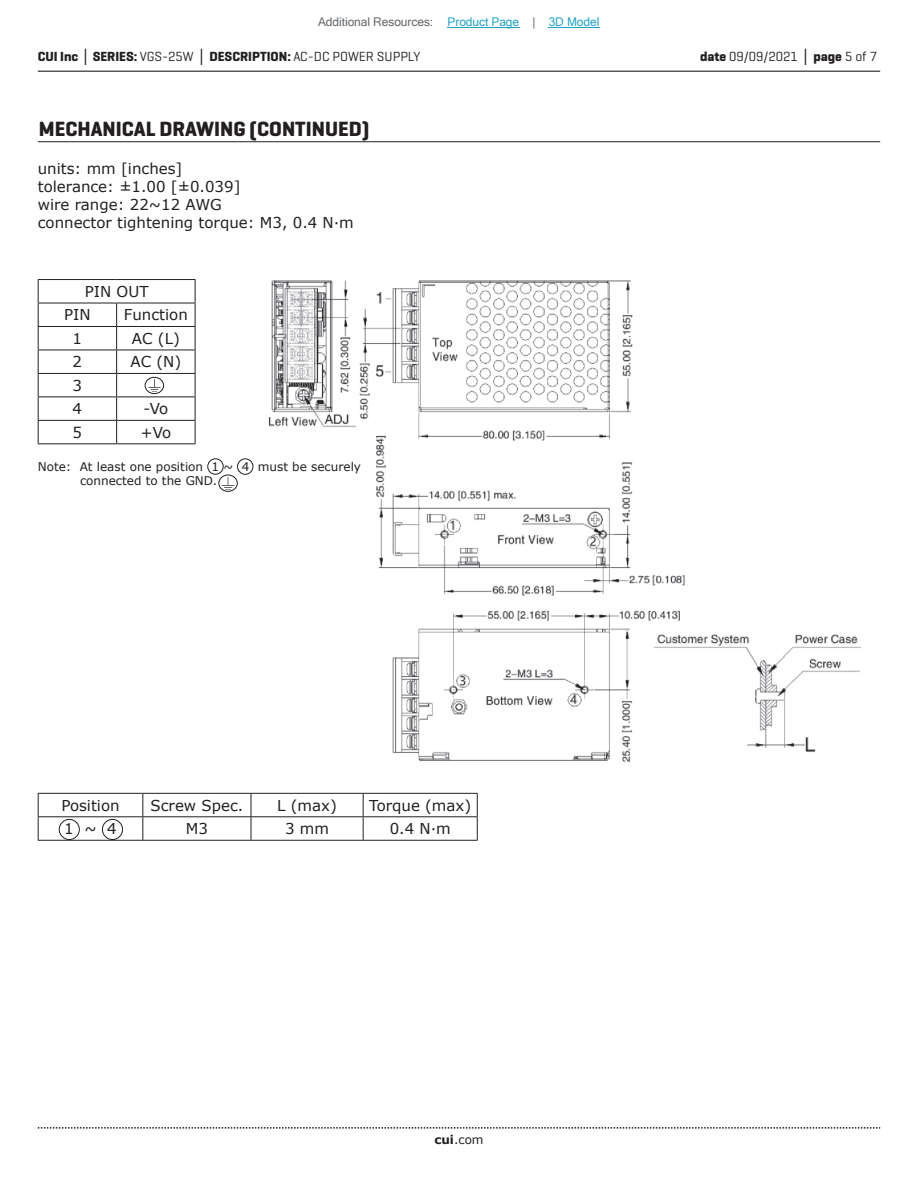
<style>
.page{position:relative;width:918px;height:1188px;background:#fff}
.page>*{position:absolute;margin:0;border:0;box-sizing:border-box;transform-origin:0 0}
.t1{font:700 21px "Geogrotesque";color:#231f20}
.t2{font:15px/18px "Verdana";color:#231f20}
.t3{font:700 13.5px "Geogrotesque";color:#231f20}
.t4{font:13.5px "Geogrotesque";color:#231f20}
.t5{font:12px/14.4px "Verdana";color:#231f20}
.t6{font:12px "Microsoft Sans Serif";letter-spacing:-.005em;color:#63676b}
.s1{color:#23a4c6}
.s2{font-family:"Verdana"}
.s3{font-weight:400}
.s4{font-weight:700}
.s5{font-family:"Verdana";font-weight:700}
</style>
<div class="page">
<hr style="left:38px;top:71px;width:842px;height:1px;background:#231f20">
<svg style="left:38px;top:1127px;width:842px;height:2px"></svg>
<img style="left:239px;top:280px;width:622px;height:513px">
<hr style="left:38px;top:141px;width:842px;height:1px;background:#231f20">
<svg style="left:222px;top:477px;width:12px;height:12px"></svg>
<div style="left:218px;top:475px;width:20px;height:17px;border:1px solid #231f20;border-radius:50%"></div>
<div style="left:237px;top:458px;width:16px;height:17px;border:1px solid #231f20;border-radius:50%"></div>
<div style="left:207px;top:458px;width:17px;height:17px;border:1px solid #231f20;border-radius:50%"></div>
<hr style="left:38px;top:793px;width:105px;height:1px;background:#231f20">
<hr style="left:143px;top:793px;width:108px;height:1px;background:#231f20">
<hr style="left:251px;top:793px;width:112px;height:1px;background:#231f20">
<hr style="left:363px;top:793px;width:115px;height:1px;background:#231f20">
<hr style="left:38px;top:816px;width:105px;height:1px;background:#231f20">
<svg style="left:38px;top:794px;width:1px;height:46px"></svg>
<hr style="left:143px;top:816px;width:108px;height:1px;background:#231f20">
<svg style="left:142px;top:794px;width:1px;height:46px"></svg>
<hr style="left:251px;top:816px;width:112px;height:1px;background:#231f20">
<svg style="left:251px;top:794px;width:1px;height:46px"></svg>
<hr style="left:363px;top:816px;width:115px;height:1px;background:#231f20">
<svg style="left:363px;top:794px;width:1px;height:46px"></svg>
<svg style="left:477px;top:794px;width:1px;height:46px"></svg>
<hr style="left:38px;top:840px;width:105px;height:1px;background:#231f20">
<hr style="left:143px;top:840px;width:108px;height:1px;background:#231f20">
<hr style="left:251px;top:840px;width:112px;height:1px;background:#231f20">
<hr style="left:363px;top:840px;width:115px;height:1px;background:#231f20">
<div style="left:59px;top:819px;width:21px;height:21px;border:1px solid #231f20;border-radius:50%"></div>
<div style="left:102px;top:819px;width:21px;height:21px;border:1px solid #231f20;border-radius:50%"></div>
<hr style="left:38px;top:279px;width:79px;height:1px;background:#231f20">
<hr style="left:117px;top:279px;width:78px;height:1px;background:#231f20">
<hr style="left:38px;top:303px;width:79px;height:1px;background:#231f20">
<hr style="left:117px;top:303px;width:78px;height:1px;background:#231f20">
<hr style="left:38px;top:326px;width:79px;height:1px;background:#231f20">
<hr style="left:117px;top:326px;width:78px;height:1px;background:#231f20">
<hr style="left:38px;top:350px;width:79px;height:1px;background:#231f20">
<hr style="left:117px;top:350px;width:78px;height:1px;background:#231f20">
<hr style="left:38px;top:373px;width:79px;height:1px;background:#231f20">
<hr style="left:117px;top:373px;width:78px;height:1px;background:#231f20">
<hr style="left:38px;top:397px;width:79px;height:1px;background:#231f20">
<hr style="left:117px;top:397px;width:78px;height:1px;background:#231f20">
<hr style="left:38px;top:420px;width:79px;height:1px;background:#231f20">
<svg style="left:38px;top:280px;width:1px;height:163px"></svg>
<hr style="left:117px;top:420px;width:78px;height:1px;background:#231f20">
<svg style="left:116px;top:303px;width:1px;height:140px"></svg>
<svg style="left:195px;top:280px;width:1px;height:163px"></svg>
<hr style="left:38px;top:443px;width:79px;height:1px;background:#231f20">
<hr style="left:117px;top:443px;width:78px;height:1px;background:#231f20">
<svg style="left:148px;top:379px;width:12px;height:13px"></svg>
<div style="left:145px;top:377px;width:19px;height:17px;border:1px solid #231f20;border-radius:50%"></div>
<hr style="left:448px;top:27px;width:72px;height:1px;background:#23a4c6">
<hr style="left:549px;top:27px;width:51px;height:1px;background:#23a4c6">
<p class="t6" style="left:318px;top:15px;width:283px">Additional Resources: <span class="s1">Product Page</span> | <span class="s1">3D Model</span></p>
<p class="t3" style="left:38px;top:48px;width:384px">CUI Inc <span class="s2">│</span> SERIES: <span class="s3">VGS-25W</span> <span class="s2">│</span> DESCRIPTION: <span class="s3">AC-DC POWER SUPPLY</span></p>
<p class="t4" style="left:700px;top:48px;width:179px"><span class="s4">date</span> 09/09/2021 <span class="s5">│</span> <span class="s4">page</span> 5 of 7</p>
<h1 class="t1" style="left:39px;top:116px;width:332px">MECHANICAL DRAWING (CONTINUED)</h1>
<p class="t2" style="left:38px;top:159px;width:318px">units: mm [inches]<br>tolerance: ±1.00 [±0.039]<br>wire range: 22~12 AWG<br>connector tightening torque: M3, 0.4 N·m</p>
<p class="t2" style="left:64px;top:280px;width:86px;line-height:23.4px;text-indent:21px">PIN OUT<br>PIN</p>
<p class="t2" style="left:124px;top:306px;width:66px">Function</p>
<p class="t2" style="left:73px;top:329px;width:11px">1</p>
<p class="t2" style="left:132px;top:329px;width:49px">AC (L)</p>
<p class="t2" style="left:73px;top:353px;width:11px">2</p>
<p class="t2" style="left:130px;top:353px;width:52px">AC (N)</p>
<p class="t2" style="left:73px;top:374px;width:11px;line-height:23.4px">3<br>4</p>
<p class="t2" style="left:143px;top:400px;width:27px">-Vo</p>
<p class="t2" style="left:73px;top:423px;width:11px">5</p>
<p class="t2" style="left:140px;top:423px;width:32px">+Vo</p>
<p class="t5" style="left:80px;top:459px;width:283px;text-indent:-42px">Note: At least one position 1 ~ 4 must be securely connected to the GND.</p>
<p class="t2" style="left:61px;top:796px;width:60px">Position</p>
<p class="t2" style="left:151px;top:796px;width:94px">Screw Spec.</p>
<p class="t2" style="left:277px;top:796px;width:61px">L (max)</p>
<p class="t2" style="left:369px;top:796px;width:104px">Torque (max)</p>
<p class="t2" style="left:64px;top:820px;width:54px">1 ~ 4</p>
<p class="t2" style="left:186px;top:820px;width:24px">M3</p>
<p class="t2" style="left:285px;top:820px;width:46px">3 mm</p>
<p class="t2" style="left:390px;top:820px;width:63px">0.4 N·m</p>
<p class="t5" style="left:434px;top:1132px;width:51px"><span class="s4">cui</span>.com</p>
</div>
